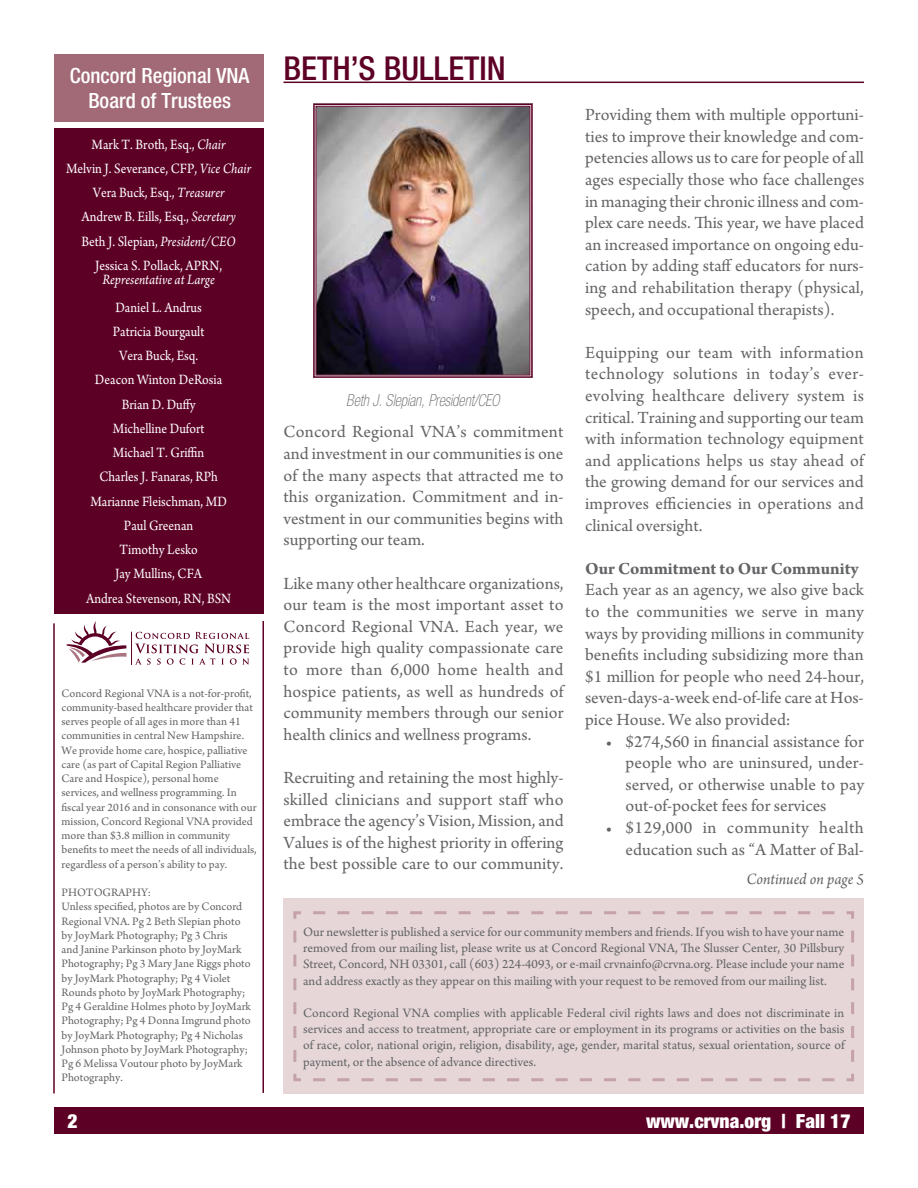
<style>
.page{position:relative;width:918px;height:1188px;background:#fff}
.page>*{position:absolute;margin:0;border:0;box-sizing:border-box;transform-origin:0 0}
.t1{font:500 condensed 33px "Helvetica Neue";color:#5d0025}
.t2{font:500 condensed 21px/25.2px "Helvetica Neue";color:#fff;text-align:center}
.t3{font:900 condensed 19.5px "Helvetica Neue";color:#fff}
.t4{font:18px/21.6px "Arno Pro";color:#636466;text-align:justify}
.t5{font:700 18px "Arno Pro";color:#636466}
.t6{font:italic 100 condensed 16.5px "Helvetica Neue";color:#636466;scale:.9 1}
.t7{font:italic 16.5px "Arno Pro";color:#636466}
.t8{font:15px/24.3px "Arno Pro";color:#fff;text-align:center;scale:.9 1}
.t9{font:italic 15px "Arno Pro";color:#fff;scale:.9 1}
.t10{font:13.5px/16.2px "Arno Pro";color:#636466;text-align:justify}
.t11{font:12px/14.2px "Arno Pro";color:#636466}
.s1{font-style:italic}
</style>
<div class="page">
<div style="left:54px;top:1107px;width:810px;height:27px;background:#5d0025"></div>
<div style="left:54px;top:54px;width:209px;height:68px;background:#a26976"></div>
<div style="left:54px;top:128px;width:209px;height:486px;background:#5d0025"></div>
<svg style="left:135px;top:632px;width:114px;height:33px"></svg>
<hr style="left:131px;top:632px;width:1px;height:33px;background:#5d0025">
<svg style="left:67px;top:621px;width:60px;height:42px"></svg>
<hr style="left:262px;top:621px;width:2px;height:472px;background:#5d0025">
<hr style="left:284px;top:82px;width:580px;height:1px;background:#5d0025">
<hr style="left:53px;top:623px;width:2px;height:470px;background:#5d0025">
<img style="left:313px;top:103px;width:220px;height:275px">
<div style="left:316px;top:106px;width:214px;height:269px;border:1px solid #5d0025"></div>
<div style="left:284px;top:898px;width:580px;height:196px;background:#e6d6d8"></div>
<svg style="left:293px;top:911px;width:561px;height:171px"></svg>
<p class="t2" style="left:70px;top:62px;width:181px">Concord Regional VNA<br>Board of Trustees</p>
<p class="t8" style="left:66px;top:133px;width:207px">Mark T. Broth, Esq., <span class="s1">Chair<br></span>Melvin J. Severance, CFP, <span class="s1">Vice Chair<br></span>Vera Buck, Esq., <span class="s1">Treasurer<br></span>Andrew B. Eills, Esq., <span class="s1">Secretary<br></span>Beth J. Slepian, <span class="s1">President/CEO<br></span>Jessica S. Pollack, APRN,</p>
<p class="t9" style="left:102px;top:271px;width:126px">Representative at Large</p>
<p class="t8" style="left:86px;top:296px;width:163px">Daniel L. Andrus<br>Patricia Bourgault<br>Vera Buck, Esq.<br>Deacon Winton DeRosia<br>Brian D. Duffy<br>Michelline Dufort<br>Michael T. Griffin<br>Charles J. Fanaras, RPh<br>Marianne Fleischman, MD<br>Paul Greenan<br>Timothy Lesko<br>Jay Mullins, CFA<br>Andrea Stevenson, RN, BSN</p>
<p class="t11" style="left:62px;top:687px;width:197px">Concord Regional VNA is a not-for-profit, community-based healthcare provider that serves people of all ages in more than 41 communities in central New Hampshire.<br>We provide home care, hospice, palliative care (as part of Capital Region Palliative Care and Hospice), personal home services, and wellness programming. In fiscal year 2016 and in consonance with our mission, Concord Regional VNA provided more than $3.8 million in community benefits to meet the needs of all individuals, regardless of a person’s ability to pay.</p>
<p class="t11" style="left:62px;top:886px;width:191px">PHOTOGRAPHY:<br>Unless specified, photos are by Concord Regional VNA. Pg 2 Beth Slepian photo by JoyMark Photography; Pg 3 Chris<br>and Janine Parkinson photo by JoyMark Photography; Pg 3 Mary Jane Riggs photo by JoyMark Photography; Pg 4 Violet Rounds photo by JoyMark Photography; Pg 4 Geraldine Holmes photo by JoyMark Photography; Pg 4 Donna Imgrund photo by JoyMark Photography; Pg 4 Nicholas Johnson photo by JoyMark Photography; Pg 6 Melissa Voutour photo by JoyMark Photography.</p>
<h1 class="t1" style="left:284px;top:48px;width:224px">BETH’S BULLETIN</h1>
<p class="t6" style="left:346px;top:390px;width:172px">Beth J. Slepian, President/CEO</p>
<p class="t4" style="left:284px;top:422px;width:282px">Concord Regional VNA’s commitment and investment in our communities is one of the many aspects that attracted me to this organization. Commitment and in&shy;vestment in our communities begins with supporting our team.</p>
<p class="t4" style="left:284px;top:573px;width:282px">Like many other healthcare organizations, our team is the most important asset to Concord Regional VNA. Each year, we provide high quality compassionate care to more than 6,000 home health and hospice patients, as well as hundreds of community members through our senior health clinics and wellness programs.</p>
<p class="t4" style="left:284px;top:768px;width:282px">Recruiting and retaining the most highly&shy;skilled clinicians and support staff who embrace the agency’s Vision, Mission, and Values is of the highest priority in offering the best possible care to our community.</p>
<p class="t4" style="left:585px;top:105px;width:281px">Providing them with multiple opportuni&shy;ties to improve their knowledge and com&shy;petencies allows us to care for people of all ages especially those who face challenges in managing their chronic illness and com&shy;plex care needs. This year, we have placed an increased importance on ongoing edu&shy;cation by adding staff educators for nurs&shy;ing and rehabilitation therapy (physical, speech, and occupational therapists).</p>
<p class="t4" style="left:585px;top:343px;width:280px">Equipping our team with information technology solutions in today’s ever&shy;evolving healthcare delivery system is critical. Training and supporting our team with information technology equipment and applications helps us stay ahead of the growing demand for our services and improves efficiencies in operations and clinical oversight.</p>
<p class="t5" style="left:585px;top:558px;width:275px">Our Commitment to Our Community</p>
<p class="t4" style="left:585px;top:580px;width:280px">Each year as an agency, we also give back to the communities we serve in many ways by providing millions in community benefits including subsidizing more than $1 million for people who need 24-hour, seven-days-a-week end-of-life care at Hos&shy;pice House. We also provided:</p>
<p class="t4" style="left:626px;top:731px;width:240px;text-indent:-20px">• $274,560 in financial assistance for people who are uninsured, under&shy;served, or otherwise unable to pay out-of-pocket fees for services</p>
<p class="t4" style="left:605px;top:818px;width:260px;text-align:right">• $129,000 in community health education such as “A Matter of Bal-</p>
<p class="t7" style="left:747px;top:870px;width:119px">Continued on page 5</p>
<p class="t10" style="left:303px;top:925px;width:543px">Our newsletter is published a service for our community members and friends. If you wish to have your name removed from our mailing list, please write us at Concord Regional VNA, The Slusser Center, 30 Pillsbury Street, Concord, NH 03301, call (603) 224-4093, or e-mail crvnainfo@crvna.org. Please include your name and address exactly as they appear on this mailing with your request to be removed from our mailing list.</p>
<p class="t10" style="left:303px;top:1006px;width:543px">Concord Regional VNA complies with applicable Federal civil rights laws and does not discriminate in services and access to treatment, appropriate care or employment in its programs or activities on the basis of race, color, national origin, religion, disability, age, gender, marital status, sexual orientation, source of payment, or the absence of advance directives.</p>
<p class="t3" style="left:68px;top:1109px;width:12px">2</p>
<p class="t3" style="left:646px;top:1109px;width:206px">www.crvna.org | Fall 17</p>
</div>
